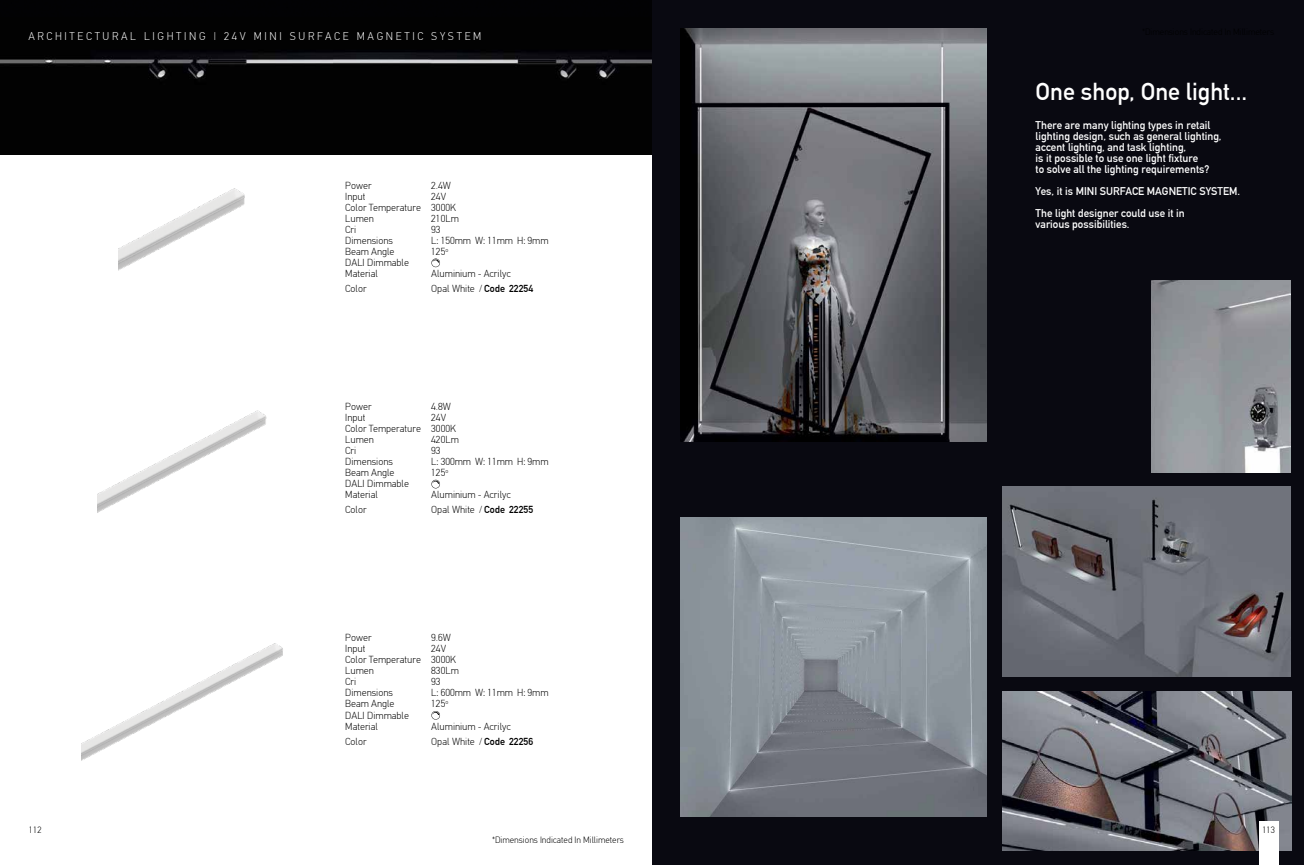
<style>
.page{position:relative;width:1304px;height:865px;background:#fff}
.page>*{position:absolute;margin:0;border:0;box-sizing:border-box;transform-origin:0 0}
.t1{font:24px "CF Din";color:#fff}
.t2{font:11px/11px "CF Din";color:#fff}
.t3{font:300 11px "CF Din";letter-spacing:.24em;color:#fff}
.t4{font:300 10px/11px "CF Din";color:#000}
.t5{font:300 9px "CF Din";color:#000}
.s1{font-family:"Arial Narrow";font-weight:400;font-size:9px}
.s2{font-weight:400}
</style>
<div class="page">
<div style="left:652px;top:0;width:652px;height:865px;background:#090911"></div>
<img style="left:680px;top:28px;width:306px;height:413px">
<img style="left:1151px;top:281px;width:139px;height:191px">
<img style="left:1002px;top:487px;width:288px;height:189px">
<img style="left:1002px;top:691px;width:289px;height:159px">
<img style="left:680px;top:517px;width:306px;height:299px">
<svg style="left:431px;top:258px;width:9px;height:9px"></svg>
<svg style="left:431px;top:480px;width:9px;height:8px"></svg>
<svg style="left:431px;top:711px;width:9px;height:8px"></svg>
<img style="left:119px;top:188px;width:126px;height:82px">
<img style="left:98px;top:410px;width:169px;height:103px">
<img style="left:81px;top:643px;width:202px;height:118px">
<div style="left:1259px;top:821px;width:19px;height:44px;background:#fff"></div>
<img style="left:0;top:0;width:652px;height:154px">
<p class="t3" style="left:28px;top:30px;width:455px">ARCHITECTURAL LIGHTING | 24V MINI SURFACE MAGNETIC SYSTEM</p>
<p class="t4" style="left:345px;top:180px;width:28px">Power</p>
<p class="t4" style="left:431px;top:180px;width:21px">2.4W</p>
<p class="t4" style="left:345px;top:191px;width:22px">Input</p>
<p class="t4" style="left:345px;top:191px;width:112px;text-indent:86px">24V<br>Color Temperature 3000K<br>Lumen</p>
<p class="t4" style="left:431px;top:213px;width:29px">210Lm</p>
<p class="t4" style="left:345px;top:224px;width:13px">Cri</p>
<p class="t4" style="left:431px;top:224px;width:11px">93</p>
<p class="t4" style="left:345px;top:235px;width:49px">Dimensions</p>
<p class="t4" style="left:431px;top:235px;width:119px">L<span class="s1">:</span> 150mm W<span class="s1">:</span> 11mm H<span class="s1">:</span> 9mm</p>
<p class="t4" style="left:345px;top:246px;width:51px">Beam Angle</p>
<p class="t4" style="left:431px;top:246px;width:19px">125<sup>o</sup></p>
<p class="t4" style="left:345px;top:257px;width:65px">DALI Dimmable<br>Material</p>
<p class="t4" style="left:431px;top:268px;width:81px">Aluminium - Acrilyc</p>
<p class="t4" style="left:345px;top:283px;width:23px">Color</p>
<p class="t4" style="left:431px;top:283px;width:103px">Opal White / <span class="s2">Code 22254</span></p>
<p class="t4" style="left:345px;top:401px;width:28px">Power</p>
<p class="t4" style="left:431px;top:401px;width:21px">4.8W</p>
<p class="t4" style="left:345px;top:412px;width:22px">Input</p>
<p class="t4" style="left:345px;top:412px;width:112px;text-indent:86px">24V<br>Color Temperature 3000K<br>Lumen</p>
<p class="t4" style="left:431px;top:434px;width:29px">420Lm</p>
<p class="t4" style="left:345px;top:445px;width:13px">Cri</p>
<p class="t4" style="left:431px;top:445px;width:11px">93</p>
<p class="t4" style="left:345px;top:456px;width:49px">Dimensions</p>
<p class="t4" style="left:431px;top:456px;width:119px">L<span class="s1">:</span> 300mm W<span class="s1">:</span> 11mm H<span class="s1">:</span> 9mm</p>
<p class="t4" style="left:345px;top:467px;width:51px">Beam Angle</p>
<p class="t4" style="left:431px;top:467px;width:19px">125<sup>o</sup></p>
<p class="t4" style="left:345px;top:478px;width:65px">DALI Dimmable<br>Material</p>
<p class="t4" style="left:431px;top:489px;width:81px">Aluminium - Acrilyc</p>
<p class="t4" style="left:345px;top:504px;width:23px">Color</p>
<p class="t4" style="left:431px;top:504px;width:103px">Opal White / <span class="s2">Code 22255</span></p>
<p class="t4" style="left:345px;top:632px;width:28px">Power</p>
<p class="t4" style="left:431px;top:632px;width:21px">9.6W</p>
<p class="t4" style="left:345px;top:643px;width:22px">Input</p>
<p class="t4" style="left:345px;top:643px;width:112px;text-indent:86px">24V<br>Color Temperature 3000K<br>Lumen</p>
<p class="t4" style="left:431px;top:665px;width:29px">830Lm</p>
<p class="t5" style="left:29px;top:825px;width:14px">112</p>
<p class="t4" style="left:345px;top:676px;width:13px">Cri</p>
<p class="t4" style="left:431px;top:676px;width:11px">93</p>
<p class="t4" style="left:345px;top:687px;width:49px">Dimensions</p>
<p class="t4" style="left:431px;top:687px;width:119px">L<span class="s1">:</span> 600mm W<span class="s1">:</span> 11mm H<span class="s1">:</span> 9mm</p>
<p class="t4" style="left:345px;top:698px;width:51px">Beam Angle</p>
<p class="t4" style="left:431px;top:698px;width:19px">125<sup>o</sup></p>
<p class="t4" style="left:345px;top:709px;width:65px">DALI Dimmable<br>Material</p>
<p class="t4" style="left:431px;top:720px;width:81px">Aluminium - Acrilyc</p>
<p class="t4" style="left:345px;top:735px;width:23px">Color</p>
<p class="t4" style="left:431px;top:735px;width:103px">Opal White / <span class="s2">Code 22256</span></p>
<p class="t5" style="left:492px;top:835px;width:134px">*Dimensions Indicated In Millimeters</p>
<h1 class="t1" style="left:1036px;top:79px;width:213px">One shop, One light...</h1>
<p class="t2" style="left:1036px;top:120px;width:187px">There are many lighting types in retail lighting design, such as general lighting, accent lighting, and task lighting,<br>is it possible to use one light fixture<br>to solve all the lighting requirements?</p>
<p class="t2" style="left:1036px;top:180px;width:206px;line-height:22px">Yes, it is MINI SURFACE MAGNETIC SYSTEM.<br>The light designer could use it in</p>
<p class="t2" style="left:1036px;top:219px;width:95px">various possibilities.</p>
<p class="t5" style="left:1262px;top:825px;width:14px">113</p>
</div>
